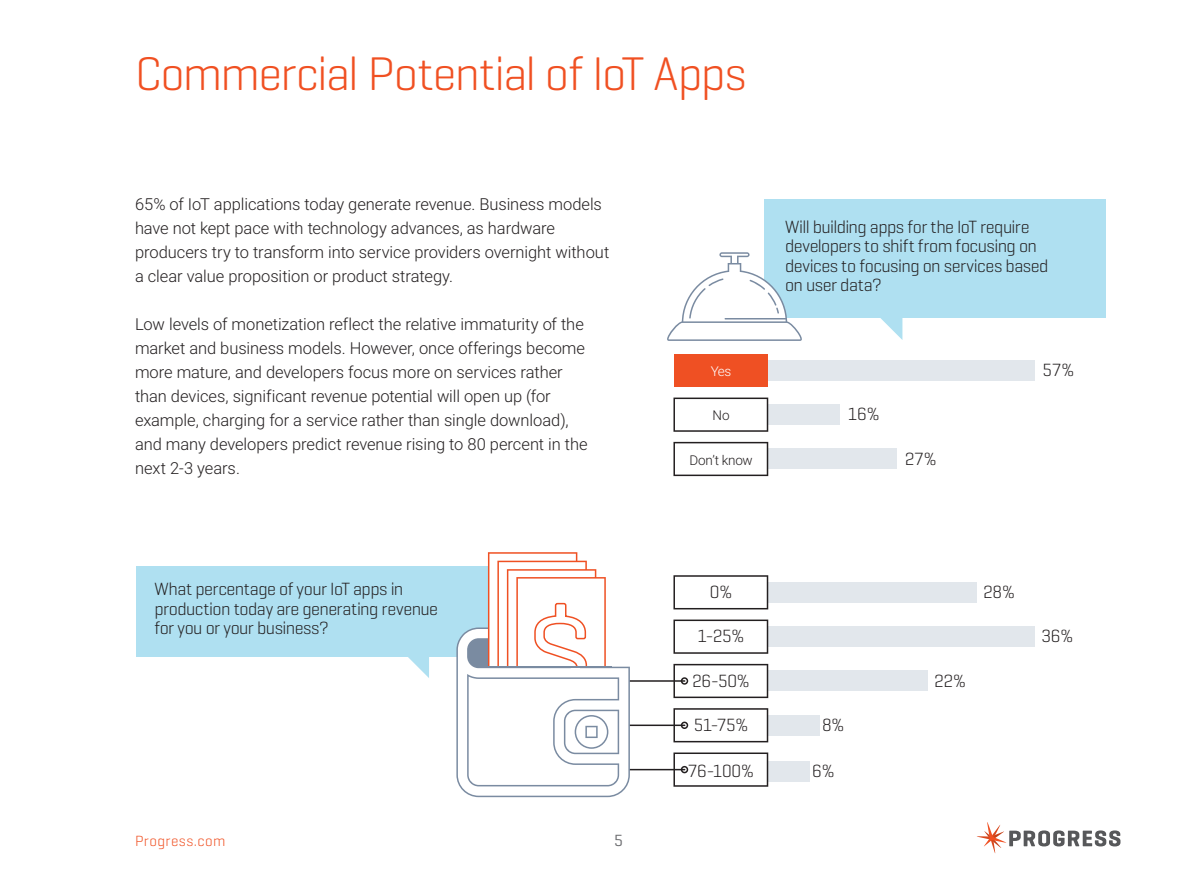
<style>
.page{position:relative;width:1188px;height:891px;background:#fff}
.page>*{position:absolute;margin:0;border:0;box-sizing:border-box;transform-origin:0 0}
.t1{font:300 48px "Geogrotesque";letter-spacing:-.035em;color:#f05022}
.t2{font:300 18px/19.5px "Geogrotesque";letter-spacing:-.03em;color:#231f20}
.t3{font:300 16.5px/24px "Roboto";letter-spacing:-.005em;color:#231f20}
.t4{font:16.5px "Geogrotesque";color:#6c6d70}
.t5{font:300 15px "Geogrotesque";letter-spacing:.03em;color:#f05022}
.t6{font:300 13.5px "Roboto";letter-spacing:-.015em;color:#231f20}
.t7{font:300 13.5px "Roboto";color:#fff}
</style>
<div class="page">
<div style="left:136px;top:566px;width:367px;height:90px;background:#afe0f1"></div>
<svg style="left:406px;top:656px;width:23px;height:22px"></svg>
<div style="left:764px;top:761px;width:46px;height:20px;background:#e2e7ec"></div>
<div style="left:764px;top:626px;width:271px;height:21px;background:#e2e7ec"></div>
<div style="left:764px;top:671px;width:164px;height:20px;background:#e2e7ec"></div>
<div style="left:764px;top:582px;width:213px;height:21px;background:#e2e7ec"></div>
<div style="left:764px;top:715px;width:56px;height:21px;background:#e2e7ec"></div>
<svg style="left:673px;top:620px;width:95px;height:34px"></svg>
<svg style="left:673px;top:575px;width:95px;height:34px"></svg>
<hr style="left:627px;top:680px;width:58px;height:2px;background:#231f20">
<svg style="left:673px;top:664px;width:95px;height:34px"></svg>
<hr style="left:627px;top:725px;width:58px;height:1px;background:#231f20">
<svg style="left:673px;top:708px;width:95px;height:34px"></svg>
<hr style="left:627px;top:769px;width:58px;height:1px;background:#231f20">
<svg style="left:673px;top:753px;width:95px;height:34px"></svg>
<svg style="left:456px;top:552px;width:174px;height:245px"></svg>
<hr style="left:484px;top:667px;width:128px;height:1px;background:#7a8ba1">
<div style="left:764px;top:404px;width:76px;height:21px;background:#e2e7ec"></div>
<div style="left:764px;top:449px;width:133px;height:20px;background:#e2e7ec"></div>
<div style="left:764px;top:360px;width:271px;height:21px;background:#e2e7ec"></div>
<svg style="left:673px;top:398px;width:95px;height:34px"></svg>
<svg style="left:673px;top:442px;width:95px;height:34px"></svg>
<div style="left:674px;top:354px;width:94px;height:33px;background:#ef5023"></div>
<div style="left:764px;top:199px;width:342px;height:119px;background:#afe0f1"></div>
<svg style="left:880px;top:318px;width:22px;height:22px"></svg>
<svg style="left:667px;top:252px;width:135px;height:89px"></svg>
<hr style="left:725px;top:318px;width:62px;height:2px;background:#7a8ba1">
<svg style="left:977px;top:822px;width:144px;height:31px"></svg>
<h1 class="t1" style="left:135px;top:44px;width:613px">Commercial Potential of IoT Apps</h1>
<p class="t3" style="left:135px;top:192px;width:476px">65% of IoT applications today generate revenue. Business models have not kept pace with technology advances, as hardware producers try to transform into service providers overnight without a clear value proposition or product strategy.</p>
<p class="t3" style="left:135px;top:312px;width:454px">Low levels of monetization reflect the relative immaturity of the market and business models. However, once offerings become more mature, and developers focus more on services rather than devices, significant revenue potential will open up (for example, charging for a service rather than single download), and many developers predict revenue rising to 80 percent in the next 2-3 years.</p>
<p class="t7" style="left:711px;top:362px;width:22px">Yes</p>
<p class="t6" style="left:713px;top:406px;width:18px">No</p>
<p class="t6" style="left:689px;top:450px;width:65px">Don’t know</p>
<p class="t2" style="left:785px;top:216px;width:265px">Will building apps for the IoT require developers to shift from focusing on devices to focusing on services based on user data?</p>
<p class="t2" style="left:848px;top:404px;width:34px">16%</p>
<p class="t2" style="left:905px;top:448px;width:34px">27%</p>
<p class="t2" style="left:1043px;top:359px;width:34px">57%</p>
<p class="t2" style="left:154px;top:579px;width:285px">What percentage of your IoT apps in production today are generating revenue for you or your business?</p>
<p class="t5" style="left:135px;top:832px;width:92px">Progress.com</p>
<p class="t4" style="left:614px;top:830px;width:10px">5</p>
<p class="t2" style="left:710px;top:581px;width:24px">0%</p>
<p class="t2" style="left:698px;top:626px;width:49px">1-25%</p>
<p class="t2" style="left:692px;top:670px;width:60px">26-50%</p>
<p class="t2" style="left:694px;top:714px;width:56px">51-75%</p>
<p class="t2" style="left:688px;top:760px;width:68px">76-100%</p>
<p class="t2" style="left:822px;top:714px;width:24px">8%</p>
<p class="t2" style="left:812px;top:760px;width:24px">6%</p>
<p class="t2" style="left:983px;top:581px;width:33px">28%</p>
<p class="t2" style="left:934px;top:670px;width:34px">22%</p>
<p class="t2" style="left:1042px;top:626px;width:33px">36%</p>
</div>
